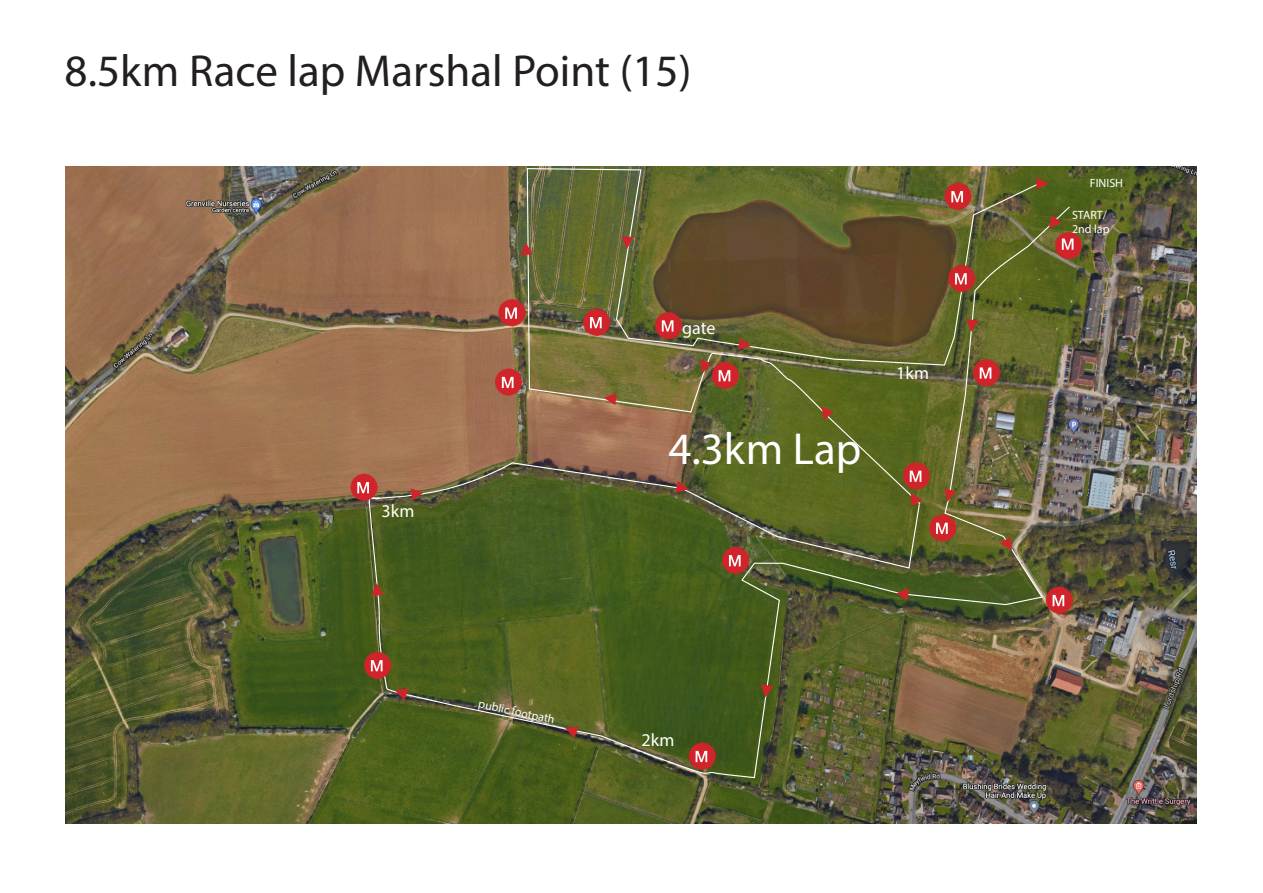
<style>
.page{position:relative;width:1263px;height:893px;background:#fff}
.page>*{position:absolute;margin:0;border:0;box-sizing:border-box;transform-origin:0 0}
.t1{font:45px "Myriad Pro";color:#231f20}
.t2{font:45px "Myriad Pro";color:#fff}
.t3{font:18px "Myriad Pro";color:#fff}
.t4{font:12px "Myriad Pro";color:#fff}
</style>
<div class="page">
<img style="left:65px;top:166px;width:1132px;height:657px">
<svg style="left:369px;top:463px;width:675px;height:331px;background:#545f2a"></svg>
<svg style="left:526px;top:167px;width:515px;height:338px;background:#686433"></svg>
<svg style="left:738px;top:338px;width:13px;height:12px"></svg>
<svg style="left:1000px;top:536px;width:12px;height:14px"></svg>
<svg style="left:896px;top:588px;width:13px;height:13px"></svg>
<svg style="left:675px;top:481px;width:14px;height:12px"></svg>
<svg style="left:761px;top:684px;width:12px;height:13px"></svg>
<svg style="left:565px;top:726px;width:14px;height:12px"></svg>
<svg style="left:395px;top:689px;width:13px;height:11px"></svg>
<svg style="left:371px;top:583px;width:13px;height:13px"></svg>
<svg style="left:410px;top:488px;width:13px;height:12px"></svg>
<svg style="left:1045px;top:586px;width:28px;height:28px"></svg>
<svg style="left:364px;top:651px;width:28px;height:28px"></svg>
<svg style="left:688px;top:742px;width:28px;height:28px"></svg>
<svg style="left:902px;top:462px;width:28px;height:44px"></svg>
<svg style="left:929px;top:514px;width:28px;height:28px"></svg>
<svg style="left:498px;top:299px;width:28px;height:28px"></svg>
<svg style="left:700px;top:360px;width:39px;height:29px"></svg>
<img style="left:944px;top:177px;width:139px;height:325px">
<svg style="left:722px;top:546px;width:28px;height:28px"></svg>
<svg style="left:583px;top:308px;width:28px;height:28px"></svg>
<svg style="left:350px;top:473px;width:28px;height:28px"></svg>
<svg style="left:604px;top:393px;width:13px;height:12px"></svg>
<svg style="left:521px;top:243px;width:12px;height:12px"></svg>
<svg style="left:821px;top:406px;width:13px;height:14px"></svg>
<svg style="left:494px;top:368px;width:29px;height:28px"></svg>
<svg style="left:654px;top:312px;width:29px;height:27px"></svg>
<svg style="left:621px;top:236px;width:13px;height:13px"></svg>
<p class="t1" style="left:65px;top:43px;width:628px">8.5km Race lap Marshal Point (15)</p>
<p class="t3" style="left:381px;top:500px;width:34px">3km</p>
<p class="t4" style="left:480px;top:696px;width:79px;rotate:12deg">public footpath</p>
<p class="t3" style="left:682px;top:316px;width:35px">gate</p>
<p class="t2" style="left:668px;top:421px;width:194px">4.3km Lap</p>
<p class="t3" style="left:896px;top:361px;width:34px">1km</p>
<p class="t3" style="left:642px;top:728px;width:34px">2km</p>
<p class="t4" style="left:1090px;top:176px;width:35px">FINISH</p>
<p class="t4" style="left:1072px;top:207px;width:36px">START/</p>
<p class="t4" style="left:1072px;top:222px;width:39px">2nd lap</p>
</div>
